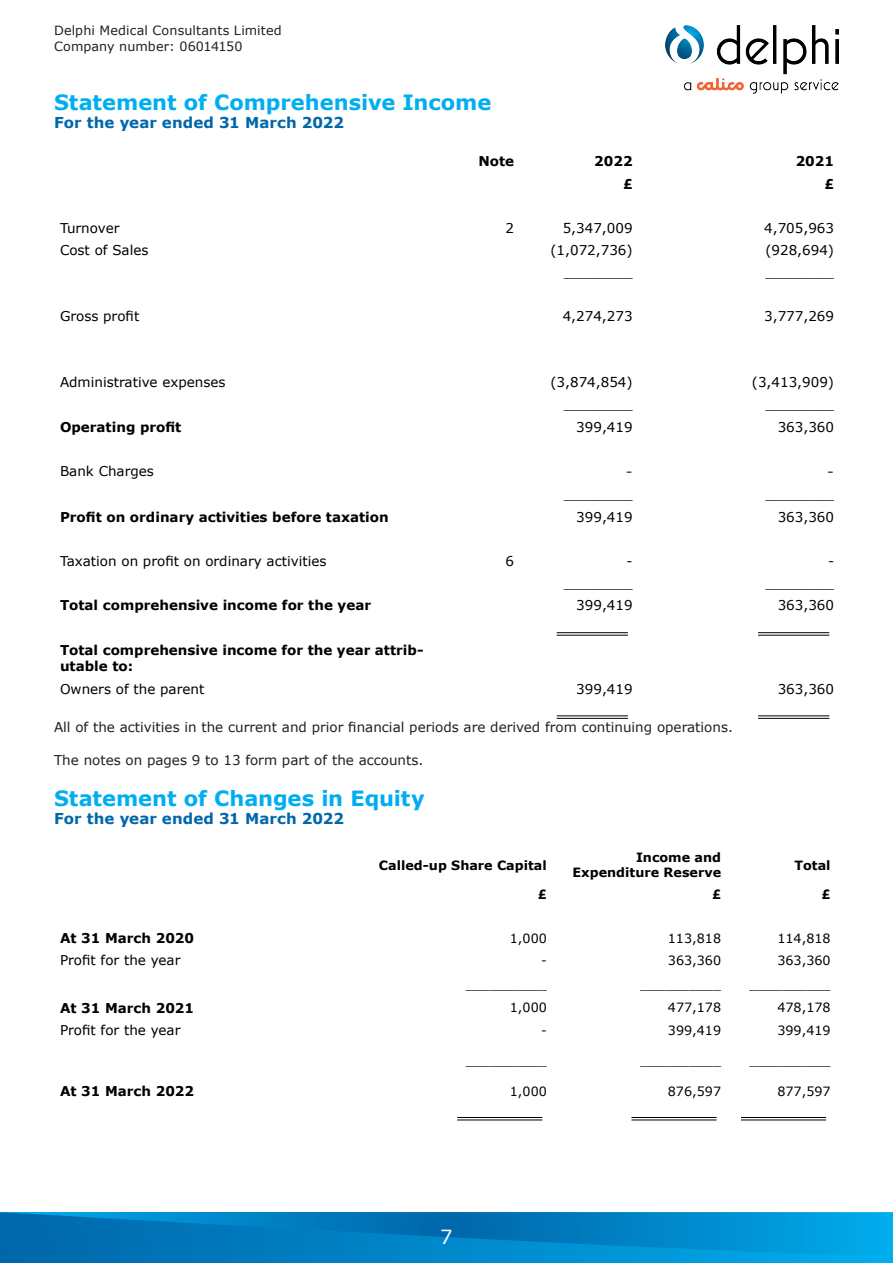
<style>
.page{position:relative;width:893px;height:1263px;background:#fff}
.page>*{position:absolute;margin:0;border:0;box-sizing:border-box;transform-origin:0 0}
.Heading{font:700 21px "Verdana";letter-spacing:-.005em;color:#00aeef}
.t1{font:19.5px "Verdana";color:#fff}
.Paragraph_Heading{font:700 15px "Verdana";letter-spacing:.005em;color:#0067aa}
.t2{font:15px "Verdana";color:#231f20}
.t3{font:13.5px "Verdana";color:#000}
.t4{font:700 13.5px/16.2px "Verdana";color:#000}
.Body_Text_Indent_3{font:13.5px "Verdana";color:#231f20}
.t5{font:12.75px "Verdana";color:#000}
.t6{font:700 12.75px/15.3px "Verdana";color:#000;text-align:right}
.t7{font:12.75px/15.3px "Verdana";letter-spacing:.01em;color:#231f20}
</style>
<div class="page">
<div style="left:0;top:1212px;width:893px;height:51px;background:linear-gradient(to right,#0065a9,#00aded)"></div>
<svg style="left:0;top:1212px;width:893px;height:43px;background:#0082c4"></svg>
<img style="left:665px;top:26px;width:174px;height:68px">
<hr style="left:557px;top:632px;width:71px;height:1px;background:#000">
<hr style="left:557px;top:635px;width:71px;height:1px;background:#000">
<hr style="left:758px;top:632px;width:71px;height:1px;background:#000">
<hr style="left:758px;top:635px;width:71px;height:1px;background:#000">
<hr style="left:557px;top:716px;width:71px;height:1px;background:#000">
<hr style="left:557px;top:718px;width:71px;height:1px;background:#000">
<hr style="left:758px;top:716px;width:71px;height:1px;background:#000">
<hr style="left:758px;top:718px;width:71px;height:1px;background:#000">
<hr style="left:457px;top:1117px;width:85px;height:1px;background:#000">
<hr style="left:457px;top:1120px;width:85px;height:1px;background:#000">
<hr style="left:631px;top:1117px;width:86px;height:1px;background:#000">
<hr style="left:631px;top:1120px;width:86px;height:1px;background:#000">
<hr style="left:741px;top:1117px;width:85px;height:1px;background:#000">
<hr style="left:741px;top:1120px;width:85px;height:1px;background:#000">
<p class="t7" style="left:54px;top:23px;width:229px">Delphi Medical Consultants Limited<br>Company number: 06014150</p>
<p class="Heading" style="left:54px;top:87px;width:439px">Statement of Comprehensive Income</p>
<p class="Paragraph_Heading" style="left:54px;top:112px;width:292px">For the year ended 31 March 2022</p>
<p class="t4" style="left:478px;top:153px;width:37px">Note</p>
<p class="t4" style="left:594px;top:153px;width:40px">2022</p>
<p class="t4" style="left:796px;top:153px;width:40px">2021</p>
<p class="t4" style="left:623px;top:175px;width:11px">£</p>
<p class="t4" style="left:824px;top:175px;width:11px">£</p>
<p class="t3" style="left:60px;top:218px;width:61px">Turnover</p>
<p class="t3" style="left:506px;top:218px;width:10px">2</p>
<p class="t3" style="left:563px;top:218px;width:71px">5,347,009</p>
<p class="t3" style="left:764px;top:218px;width:71px">4,705,963</p>
<p class="t3" style="left:60px;top:241px;width:90px">Cost of Sales</p>
<p class="t3" style="left:550px;top:241px;width:84px">(1,072,736)</p>
<p class="t3" style="left:765px;top:241px;width:70px">(928,694)</p>
<p class="t3" style="left:564px;top:263px;width:70px">________</p>
<p class="t3" style="left:765px;top:263px;width:70px">________</p>
<p class="t3" style="left:60px;top:307px;width:81px">Gross profit</p>
<p class="t3" style="left:563px;top:307px;width:71px">4,274,273</p>
<p class="t3" style="left:764px;top:307px;width:71px">3,777,269</p>
<p class="t3" style="left:60px;top:373px;width:167px">Administrative expenses</p>
<p class="t3" style="left:550px;top:373px;width:84px">(3,874,854)</p>
<p class="t3" style="left:752px;top:373px;width:84px">(3,413,909)</p>
<p class="t3" style="left:564px;top:395px;width:70px">________</p>
<p class="t3" style="left:765px;top:395px;width:70px">________</p>
<p class="t4" style="left:60px;top:418px;width:123px">Operating profit</p>
<p class="t3" style="left:576px;top:418px;width:58px">399,419</p>
<p class="t3" style="left:778px;top:418px;width:58px">363,360</p>
<p class="t3" style="left:60px;top:462px;width:96px">Bank Charges</p>
<p class="t2" style="left:626px;top:461px;width:8px">-</p>
<p class="t2" style="left:827px;top:461px;width:8px">-</p>
<p class="t3" style="left:564px;top:485px;width:70px">________</p>
<p class="t3" style="left:765px;top:485px;width:70px">________</p>
<p class="t4" style="left:60px;top:508px;width:330px">Profit on ordinary activities before taxation</p>
<p class="t3" style="left:576px;top:507px;width:58px">399,419</p>
<p class="t3" style="left:778px;top:507px;width:58px">363,360</p>
<p class="t3" style="left:60px;top:552px;width:268px">Taxation on profit on ordinary activities</p>
<p class="t3" style="left:506px;top:552px;width:10px">6</p>
<p class="t3" style="left:627px;top:552px;width:8px">-</p>
<p class="t3" style="left:828px;top:552px;width:8px">-</p>
<p class="t3" style="left:564px;top:574px;width:70px">________</p>
<p class="t3" style="left:765px;top:574px;width:70px">________</p>
<p class="t4" style="left:60px;top:597px;width:313px">Total comprehensive income for the year</p>
<p class="t3" style="left:576px;top:596px;width:58px">399,419</p>
<p class="t3" style="left:778px;top:596px;width:58px">363,360</p>
<p class="t4" style="left:60px;top:642px;width:365px">Total comprehensive income for the year attrib&shy;utable to:</p>
<p class="t3" style="left:60px;top:679px;width:146px">Owners of the parent</p>
<p class="t3" style="left:576px;top:679px;width:58px">399,419</p>
<p class="t3" style="left:778px;top:679px;width:58px">363,360</p>
<p class="Body_Text_Indent_3" style="left:54px;top:718px;width:680px">All of the activities in the current and prior financial periods are derived from continuing operations.</p>
<p class="Body_Text_Indent_3" style="left:54px;top:750px;width:371px">The notes on pages 9 to 13 form part of the accounts.</p>
<p class="Heading" style="left:54px;top:783px;width:372px">Statement of Changes in Equity</p>
<p class="Paragraph_Heading" style="left:54px;top:808px;width:292px">For the year ended 31 March 2022</p>
<p class="t6" style="left:379px;top:857px;width:169px">Called-up Share Capital</p>
<p class="t6" style="left:572px;top:849px;width:150px">Income and<br>Expenditure Reserve</p>
<p class="t6" style="left:794px;top:857px;width:38px">Total</p>
<p class="t6" style="left:538px;top:886px;width:11px">£</p>
<p class="t6" style="left:712px;top:886px;width:11px">£</p>
<p class="t6" style="left:822px;top:886px;width:11px">£</p>
<p class="t4" style="left:60px;top:930px;width:136px">At 31 March 2020</p>
<p class="t5" style="left:510px;top:929px;width:39px">1,000</p>
<p class="t5" style="left:668px;top:929px;width:55px">113,818</p>
<p class="t5" style="left:777px;top:929px;width:55px">114,818</p>
<p class="t3" style="left:60px;top:951px;width:122px">Profit for the year</p>
<p class="t5" style="left:541px;top:952px;width:7px">-</p>
<p class="t5" style="left:668px;top:952px;width:55px">363,360</p>
<p class="t5" style="left:777px;top:952px;width:55px">363,360</p>
<p class="t5" style="left:466px;top:975px;width:83px">__________</p>
<p class="t5" style="left:640px;top:975px;width:83px">__________</p>
<p class="t5" style="left:750px;top:975px;width:83px">__________</p>
<p class="t4" style="left:60px;top:999px;width:136px">At 31 March 2021</p>
<p class="t5" style="left:510px;top:999px;width:39px">1,000</p>
<p class="t5" style="left:668px;top:999px;width:55px">477,178</p>
<p class="t5" style="left:777px;top:999px;width:55px">478,178</p>
<p class="t3" style="left:60px;top:1021px;width:122px">Profit for the year</p>
<p class="t5" style="left:541px;top:1021px;width:7px">-</p>
<p class="t5" style="left:668px;top:1021px;width:55px">399,419</p>
<p class="t5" style="left:777px;top:1021px;width:55px">399,419</p>
<p class="t5" style="left:466px;top:1052px;width:83px">__________</p>
<p class="t5" style="left:640px;top:1052px;width:83px">__________</p>
<p class="t5" style="left:750px;top:1052px;width:83px">__________</p>
<p class="t4" style="left:60px;top:1082px;width:136px">At 31 March 2022</p>
<p class="t5" style="left:510px;top:1082px;width:39px">1,000</p>
<p class="t5" style="left:668px;top:1082px;width:55px">876,597</p>
<p class="t5" style="left:777px;top:1082px;width:55px">877,597</p>
<h2 class="t1" style="left:440px;top:1223px;width:14px">7</h2>
</div>
